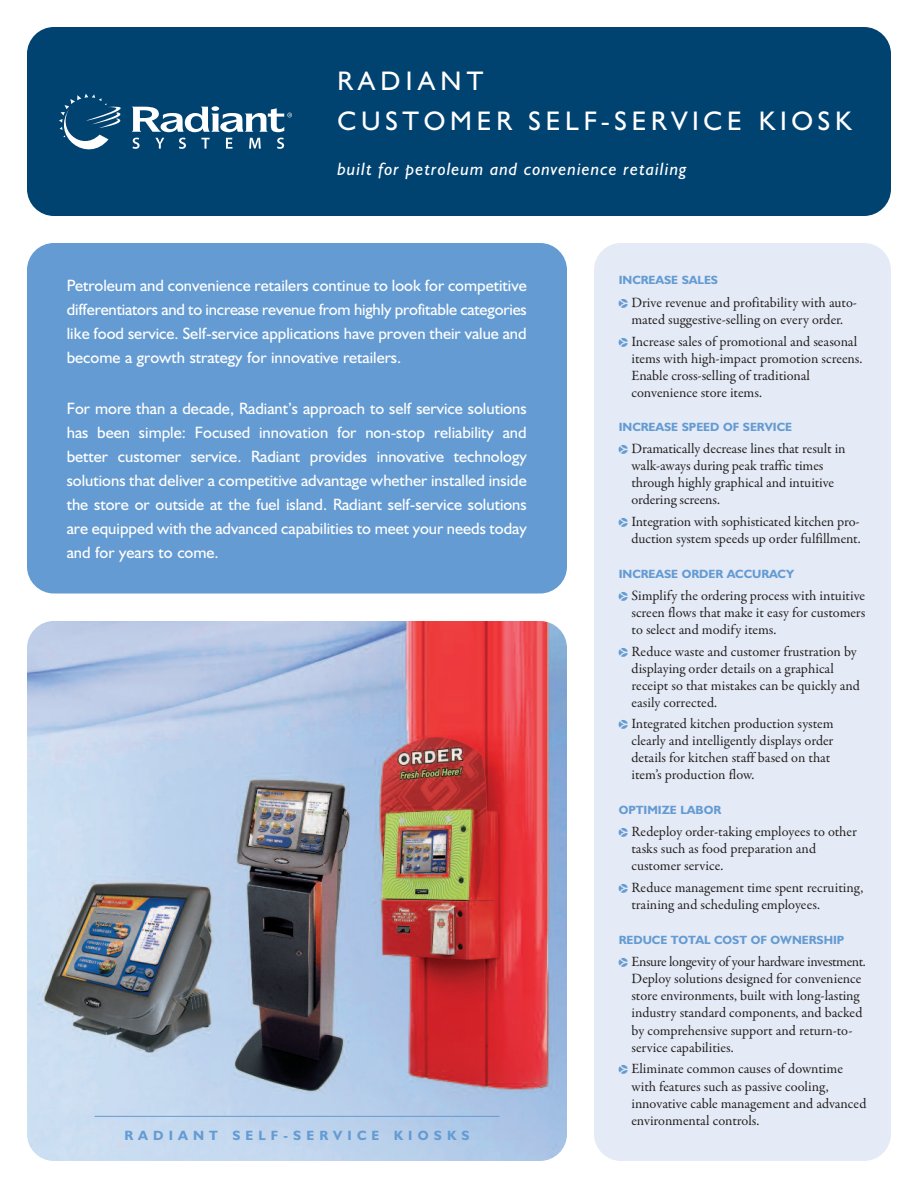
<style>
.page{position:relative;width:918px;height:1188px;background:#fff}
.page>*{position:absolute;margin:0;border:0;box-sizing:border-box;transform-origin:0 0}
.t1{font:27px/40.5px "Humanist 521 BT";letter-spacing:.175em;color:#fff}
.t2{font:italic 18px "Humanist 521 BT";letter-spacing:.05em;color:#fff}
.t3{font:16.5px/24px "Humanist 521 BT";color:#fff;text-align:justify}
.t4{font:14.25px/17.1px "Garamond Premr Pro";letter-spacing:-.005em;color:#231f20}
.t5{font:700 13.5px "Humanist 521 BT";letter-spacing:.38em;color:#649bd2}
.t6{font:700 12px "Humanist 521 BT";color:#649bd2}
.s1{font-family:"Pointers";font-size:12px;color:#649bd2}
</style>
<div class="page">
<img style="left:27px;top:621px;width:540px;height:540px;border-radius:27px">
<div style="left:27px;top:243px;width:540px;height:351px;background:#649bd2;border-radius:27px"></div>
<div style="left:27px;top:27px;width:864px;height:189px;background:#004270;border-radius:27px"></div>
<svg style="left:133px;top:138px;width:7px;height:11px"></svg>
<svg style="left:155px;top:138px;width:9px;height:11px"></svg>
<svg style="left:179px;top:138px;width:7px;height:11px"></svg>
<svg style="left:201px;top:138px;width:9px;height:11px"></svg>
<svg style="left:226px;top:138px;width:7px;height:11px"></svg>
<svg style="left:249px;top:138px;width:12px;height:11px"></svg>
<svg style="left:277px;top:138px;width:7px;height:11px"></svg>
<svg style="left:59px;top:94px;width:62px;height:55px"></svg>
<svg style="left:132px;top:106px;width:160px;height:26px"></svg>
<hr style="left:94px;top:1116px;width:406px;height:1px;background:#649bd2">
<h1 class="t1" style="left:338px;top:63px;width:516px">RADIANT<br>CUSTOMER SELF-SERVICE KIOSK</h1>
<p class="t2" style="left:338px;top:163px;width:351px">built for petroleum and convenience retailing</p>
<p class="t3" style="left:67px;top:275px;width:462px">Petroleum and convenience retailers continue to look for competitive differentiators and to increase revenue from highly profitable categories like food service. Self-service applications have proven their value and become a growth strategy for innovative retailers.</p>
<p class="t3" style="left:67px;top:398px;width:462px">For more than a decade, Radiant’s approach to self service solutions has been simple: Focused innovation for non-stop reliability and better customer service. Radiant provides innovative technology solutions that deliver a competitive advantage whether installed inside the store or outside at the fuel island. Radiant self-service solutions are equipped with the advanced capabilities to meet your needs today and for years to come.</p>
<p class="t5" style="left:124px;top:1131px;width:347px">RADIANT SELF-SERVICE KIOSKS</p>
<p class="t6" style="left:619px;top:276px;width:101px">INCREASE SALES</p>
<p class="t4" style="left:619px;top:295px;width:240px;text-align:center"><span class="s1">p</span> Drive revenue and profitability with auto&shy;mated suggestive-selling on every order.</p>
<p class="t4" style="left:632px;top:334px;width:233px;text-indent:-13px"><span class="s1">p</span> Increase sales of promotional and seasonal items with high-impact promotion screens.<br>Enable cross-selling of traditional convenience store items.</p>
<p class="t6" style="left:619px;top:423px;width:175px">INCREASE SPEED OF SERVICE</p>
<p class="t4" style="left:632px;top:441px;width:216px;text-indent:-13px"><span class="s1">p</span> Dramatically decrease lines that result in walk-aways during peak traffic times through highly graphical and intuitive ordering screens.</p>
<p class="t4" style="left:619px;top:514px;width:244px;text-align:right"><span class="s1">p</span> Integration with sophisticated kitchen pro&shy;duction system speeds up order fulfillment.</p>
<p class="t6" style="left:619px;top:570px;width:177px">INCREASE ORDER ACCURACY</p>
<p class="t4" style="left:632px;top:588px;width:235px;text-align:justify;text-indent:-13px"><span class="s1">p</span> Simplify the ordering process with intuitive screen flows that make it easy for customers to select and modify items.</p>
<p class="t4" style="left:632px;top:644px;width:230px;text-indent:-13px"><span class="s1">p</span> Reduce waste and customer frustration by displaying order details on a graphical receipt so that mistakes can be quickly and easily corrected.</p>
<p class="t4" style="left:632px;top:716px;width:204px;text-indent:-13px"><span class="s1">p</span> Integrated kitchen production system clearly and intelligently displays order details for kitchen staff based on that item’s production flow.</p>
<p class="t6" style="left:619px;top:806px;width:104px">OPTIMIZE LABOR</p>
<p class="t4" style="left:632px;top:824px;width:227px;text-indent:-13px"><span class="s1">p</span> Redeploy order-taking employees to other tasks such as food preparation and customer service.</p>
<p class="t4" style="left:632px;top:880px;width:233px;text-indent:-13px"><span class="s1">p</span> Reduce management time spent recruiting, training and scheduling employees.</p>
<p class="t6" style="left:619px;top:936px;width:227px">REDUCE TOTAL COST OF OWNERSHIP</p>
<p class="t4" style="left:632px;top:954px;width:236px;text-indent:-13px"><span class="s1">p</span> Ensure longevity of your hardware investment.<br>Deploy solutions designed for convenience store environments, built with long-lasting industry standard components, and backed by comprehensive support and return-to&shy;service capabilities.</p>
<p class="t4" style="left:632px;top:1062px;width:237px;text-indent:-13px"><span class="s1">p</span> Eliminate common causes of downtime with features such as passive cooling, innovative cable management and advanced environmental controls.</p>
</div>
